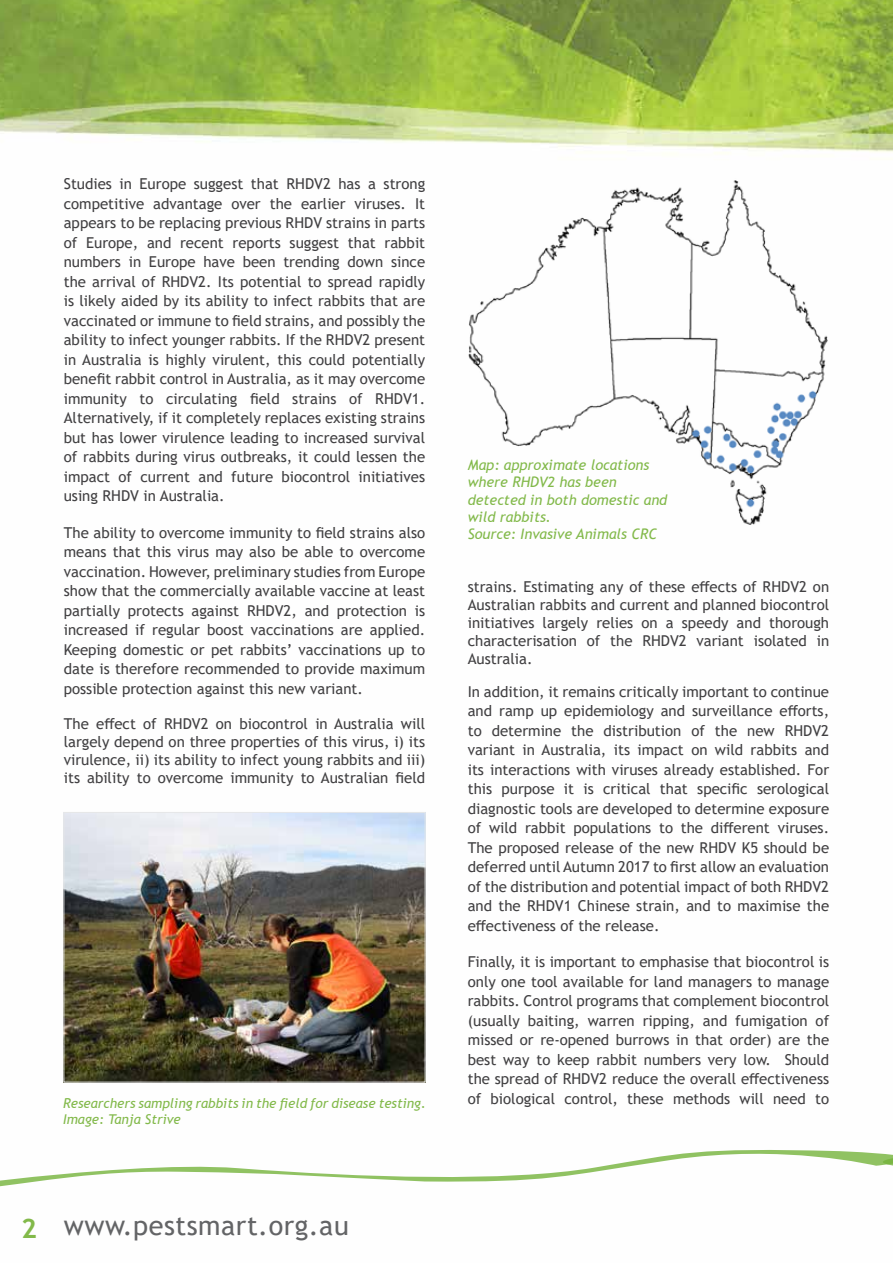
<style>
.page{position:relative;width:893px;height:1263px;background:#fff}
.page>*{position:absolute;margin:0;border:0;box-sizing:border-box;transform-origin:0 0}
.t1{font:27px "Trebuchet MS";letter-spacing:.02em;color:#636466}
.t2{font:15px/19.5px "Trebuchet MS";color:#414042;text-align:justify}
.t3{font:italic 14.4px/17.2px "Trebuchet MS";color:#82b94a}
.t4{font:italic 13.5px/16.2px "Trebuchet MS";color:#82b94a}
.s1{font-weight:700;color:#82b94a}
</style>
<div class="page">
<img style="left:0;top:0;width:893px;height:1083px">
<img style="left:468px;top:178px;width:361px;height:348px">
<img style="left:66px;top:814px;width:357px;height:266px">
<div style="left:64px;top:812px;width:361px;height:270px;border:1px solid #e6e7e8"></div>
<svg style="left:0;top:1149px;width:881px;height:38px"></svg>
<svg style="left:881px;top:1153px;width:12px;height:13px"></svg>
<p class="t2" style="left:64px;top:174px;width:363px">Studies in Europe suggest that RHDV2 has a strong competitive advantage over the earlier viruses. It appears to be replacing previous RHDV strains in parts of Europe, and recent reports suggest that rabbit numbers in Europe have been trending down since the arrival of RHDV2. Its potential to spread rapidly is likely aided by its ability to infect rabbits that are vaccinated or immune to field strains, and possibly the ability to infect younger rabbits. If the RHDV2 present in Australia is highly virulent, this could potentially benefit rabbit control in Australia, as it may overcome immunity to circulating field strains of RHDV1.<br>Alternatively, if it completely replaces existing strains but has lower virulence leading to increased survival of rabbits during virus outbreaks, it could lessen the impact of current and future biocontrol initiatives using RHDV in Australia.</p>
<p class="t2" style="left:64px;top:523px;width:363px">The ability to overcome immunity to field strains also means that this virus may also be able to overcome vaccination. However, preliminary studies from Europe show that the commercially available vaccine at least partially protects against RHDV2, and protection is increased if regular boost vaccinations are applied.<br>Keeping domestic or pet rabbits’ vaccinations up to date is therefore recommended to provide maximum possible protection against this new variant.</p>
<p class="t2" style="left:64px;top:714px;width:363px;line-height:18px">The effect of RHDV2 on biocontrol in Australia will largely depend on three properties of this virus, i) its virulence, ii) its ability to infect young rabbits and iii) its ability to overcome immunity to Australian field</p>
<p class="t4" style="left:63px;top:1095px;width:364px">Researchers sampling rabbits in the field for disease testing.<br>Image: Tanja Strive</p>
<h1 class="t1" style="left:21px;top:1208px;width:329px"><span class="s1">2</span> www.pestsmart.org.au</h1>
<p class="t3" style="left:468px;top:456px;width:201px">Map: approximate locations where RHDV2 has been detected in both domestic and wild rabbits.<br>Source: Invasive Animals CRC</p>
<p class="t2" style="left:468px;top:578px;width:363px;line-height:18px">strains. Estimating any of these effects of RHDV2 on Australian rabbits and current and planned biocontrol initiatives largely relies on a speedy and thorough characterisation of the RHDV2 variant isolated in Australia.</p>
<p class="t2" style="left:468px;top:681px;width:363px">In addition, it remains critically important to continue and ramp up epidemiology and surveillance efforts, to determine the distribution of the new RHDV2 variant in Australia, its impact on wild rabbits and its interactions with viruses already established. For this purpose it is critical that specific serological diagnostic tools are developed to determine exposure of wild rabbit populations to the different viruses.<br>The proposed release of the new RHDV K5 should be deferred until Autumn 2017 to first allow an evaluation of the distribution and potential impact of both RHDV2 and the RHDV1 Chinese strain, and to maximise the effectiveness of the release.</p>
<p class="t2" style="left:468px;top:952px;width:363px">Finally, it is important to emphasise that biocontrol is only one tool available for land managers to manage rabbits. Control programs that complement biocontrol (usually baiting, warren ripping, and fumigation of missed or re-opened burrows in that order) are the best way to keep rabbit numbers very low. Should the spread of RHDV2 reduce the overall effectiveness of biological control, these methods will need to</p>
</div>
